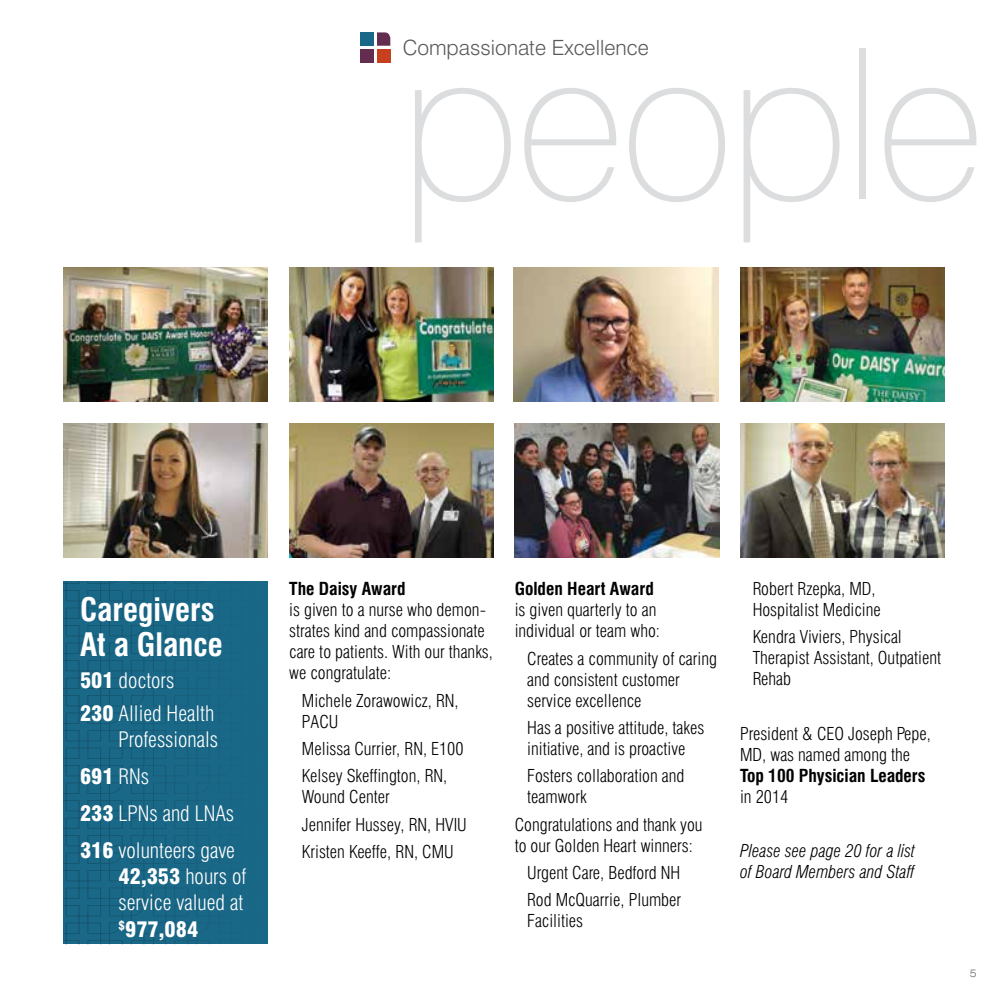
<style>
.page{position:relative;width:1008px;height:1008px;background:#fff}
.page>*{position:absolute;margin:0;border:0;box-sizing:border-box;transform-origin:0 0}
.t1{font:100 210px "Swiss 721 BT";letter-spacing:-.025em;color:#dcddde}
.t2{font:700 condensed 31.5px/35px "Swiss 721 BT";color:#fff}
.t3{font:300 condensed 21px/36.9px "Swiss 721 BT";color:#fff}
.t4{font:300 21px "Swiss 721 BT";color:#58595b}
.t5{font:300 condensed 17.5px/21px "Swiss 721 BT";color:#000}
.t6{font:700 condensed 17.5px "Swiss 721 BT";color:#000}
.t7{font:italic 300 condensed 17.5px/21px "Swiss 721 BT";color:#000}
.t8{font:300 expanded 10.5px "Swiss 721 BT";color:#6d6e71}
.s1{font-weight:900}
</style>
<div class="page">
<svg style="left:63px;top:581px;width:205px;height:363px;background:#196684"></svg>
<img style="left:63px;top:268px;width:205px;height:133px">
<img style="left:740px;top:268px;width:204px;height:133px">
<img style="left:514px;top:268px;width:205px;height:133px">
<img style="left:289px;top:268px;width:205px;height:133px">
<img style="left:63px;top:423px;width:205px;height:134px">
<img style="left:289px;top:423px;width:205px;height:134px">
<img style="left:515px;top:423px;width:204px;height:134px">
<img style="left:740px;top:423px;width:205px;height:134px">
<div style="left:377px;top:49px;width:13px;height:13px;background:#c6401d"></div>
<svg style="left:377px;top:32px;width:13px;height:14px"></svg>
<div style="left:360px;top:49px;width:14px;height:13px;background:#632d4f"></div>
<div style="left:360px;top:32px;width:14px;height:14px;background:#1a6887"></div>
<p class="t4" style="left:403px;top:34px;width:248px">Compassionate Excellence</p>
<h1 class="t1" style="left:400px;top:-3px;width:586px">people</h1>
<h2 class="t2" style="left:80px;top:592px;width:144px">Caregivers<br>At a Glance</h2>
<p class="t3" style="left:80px;top:664px;width:136px;line-height:32.6px"><span class="s1">501</span> doctors<br><span class="s1">230</span> Allied Health</p>
<p class="t3" style="left:80px;top:721px;width:157px;text-indent:38px">Professionals<br><span class="s1">691</span> RNs<br><span class="s1">233</span> LPNs and LNAs<br><span class="s1">316</span> volunteers gave</p>
<p class="t3" style="left:119px;top:863px;width:129px;line-height:26.2px"><span class="s1">42,353</span> hours of service valued at <sup>$</sup><span class="s1">977,084</span></p>
<p class="t6" style="left:289px;top:579px;width:118px">The Daisy Award</p>
<p class="t5" style="left:289px;top:600px;width:205px">is given to a nurse who demon&shy;strates kind and compassionate care to patients. With our thanks, we congratulate:</p>
<p class="t5" style="left:302px;top:690px;width:158px">Michele Zorawowicz, RN,<br>PACU</p>
<p class="t5" style="left:302px;top:735px;width:163px;line-height:27.3px">Melissa Currier, RN, E100<br>Kelsey Skeffington, RN,</p>
<p class="t5" style="left:302px;top:783px;width:167px;line-height:27.3px">Wound Center<br>Jennifer Hussey, RN, HVIU<br>Kristen Keeffe, RN, CMU</p>
<p class="t6" style="left:515px;top:579px;width:141px">Golden Heart Award</p>
<p class="t5" style="left:515px;top:600px;width:147px">is given quarterly to an individual or team who:</p>
<p class="t5" style="left:527px;top:648px;width:191px">Creates a community of caring and consistent customer service excellence</p>
<p class="t5" style="left:527px;top:717px;width:179px">Has a positive attitude, takes initiative, and is proactive</p>
<p class="t5" style="left:527px;top:765px;width:159px">Fosters collaboration and teamwork</p>
<p class="t5" style="left:515px;top:814px;width:189px">Congratulations and thank you to our Golden Heart winners:</p>
<p class="t5" style="left:527px;top:859px;width:155px;line-height:27.3px">Urgent Care, Bedford NH<br>Rod McQuarrie, Plumber</p>
<p class="t5" style="left:527px;top:910px;width:57px">Facilities</p>
<p class="t5" style="left:753px;top:578px;width:130px">Robert Rzepka, MD,<br>Hospitalist Medicine</p>
<p class="t5" style="left:753px;top:626px;width:190px">Kendra Viviers, Physical<br>Therapist Assistant, Outpatient<br>Rehab</p>
<p class="t5" style="left:740px;top:723px;width:192px">President &amp; CEO Joseph Pepe,<br>MD, was named among the</p>
<p class="t6" style="left:740px;top:765px;width:187px">Top 100 Physician Leaders</p>
<p class="t5" style="left:740px;top:786px;width:50px">in 2014</p>
<p class="t7" style="left:740px;top:840px;width:177px">Please see page 20 for a list of Board Members and Staff</p>
<p class="t8" style="left:970px;top:967px;width:8px">5</p>
</div>
